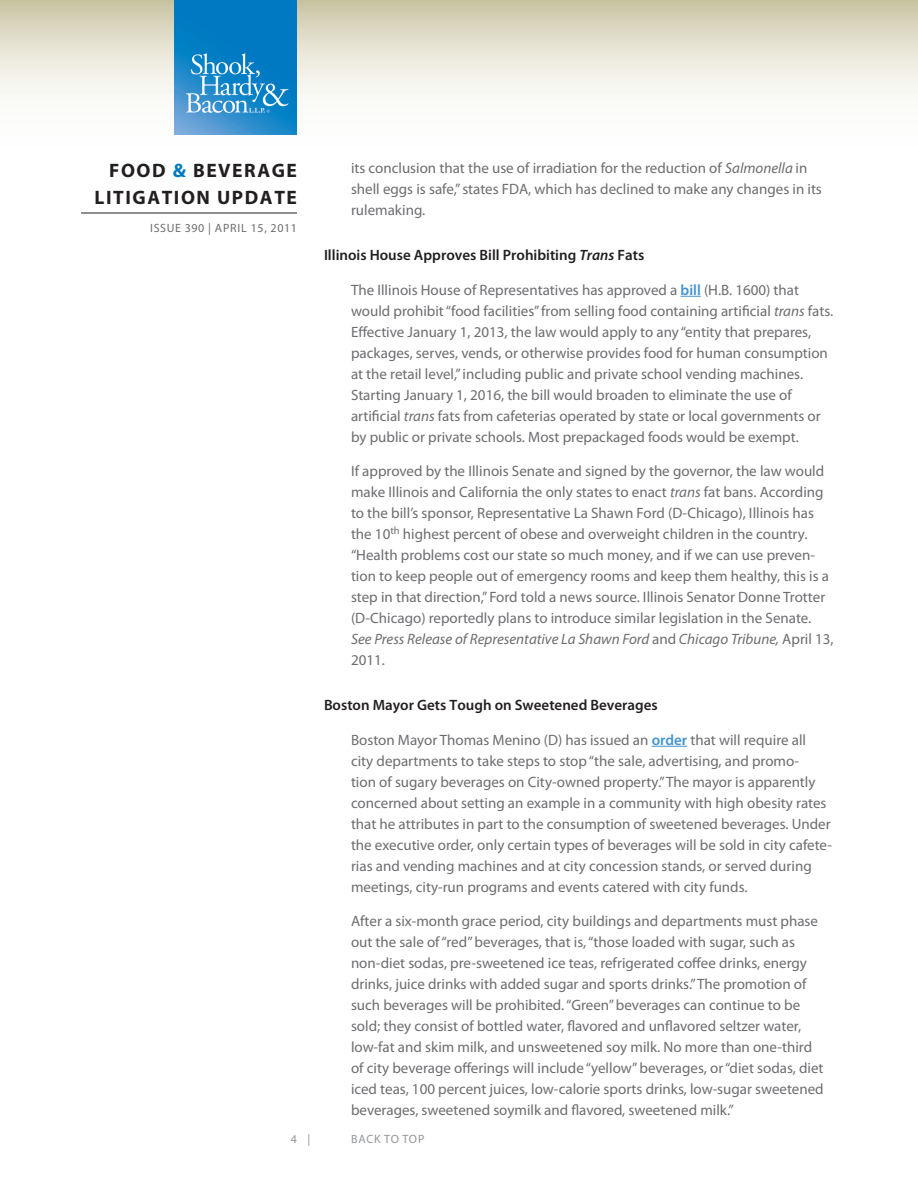
<style>
.page{position:relative;width:918px;height:1188px;background:#fff}
.page>*{position:absolute;margin:0;border:0;box-sizing:border-box;transform-origin:0 0}
.t1{font:700 19.5px/27px "Myriad Pro";letter-spacing:.08em;color:#231f20;text-align:right}
.Body{font:15px/21px "Myriad Pro";color:#6c6d70}
.Subhead{font:600 15px "Myriad Pro";color:#231f20}
.t2{font:12px "Myriad Pro";letter-spacing:.05em;color:#6c6d70}
.t3{font:12px "Myriad Pro";letter-spacing:.06em;color:#939598}
.s1{color:#0079c2}
.s2{font-style:italic}
.s3{font-weight:600;color:#4393cf}
</style>
<div class="page">
<svg style="left:0;top:0;width:918px;height:135px"></svg>
<hr style="left:81px;top:213px;width:216px;height:1px;background:#231f20">
<img style="left:175px;top:0;width:122px;height:135px">
<svg style="left:681px;top:296px;width:20px;height:1px"></svg>
<hr style="left:652px;top:746px;width:35px;height:1px;background:#4393cf">
<h1 class="t1" style="left:94px;top:156px;width:204px">FOOD <span class="s1">&amp;</span> BEVERAGE<br>LITIGATION UPDATE</h1>
<p class="t2" style="left:150px;top:221px;width:148px">ISSUE 390 | APRIL 15, 2011</p>
<p class="Body" style="left:351px;top:157px;width:472px">its conclusion that the use of irradiation for the reduction of <span class="s2">Salmonella</span> in shell eggs is safe,” states FDA, which has declined to make any changes in its rulemaking.</p>
<p class="Subhead" style="left:324px;top:246px;width:322px">Illinois House Approves Bill Prohibiting <span class="s2">Trans</span> Fats</p>
<p class="Body" style="left:351px;top:279px;width:484px">The Illinois House of Representatives has approved a <span class="s3">bill</span> (H.B. 1600) that would prohibit “food facilities” from selling food containing artificial <span class="s2">trans</span> fats.<br>Effective January 1, 2013, the law would apply to any “entity that prepares, packages, serves, vends, or otherwise provides food for human consumption at the retail level,” including public and private school vending machines.<br>Starting January 1, 2016, the bill would broaden to eliminate the use of artificial <span class="s2">trans</span> fats from cafeterias operated by state or local governments or by public or private schools. Most prepackaged foods would be exempt.</p>
<p class="Body" style="left:351px;top:460px;width:484px">If approved by the Illinois Senate and signed by the governor, the law would make Illinois and California the only states to enact <span class="s2">trans</span> fat bans. According to the bill’s sponsor, Representative La Shawn Ford (D-Chicago), Illinois has the 10<sup>th</sup> highest percent of obese and overweight children in the country. “Health problems cost our state so much money, and if we can use preven&shy;tion to keep people out of emergency rooms and keep them healthy, this is a step in that direction,” Ford told a news source. Illinois Senator Donne Trotter (D-Chicago) reportedly plans to introduce similar legislation in the Senate.<br><span class="s2">See Press Release of Representative La Shawn Ford</span> and <span class="s2">Chicago Tribune,</span> April 13, 2011.</p>
<p class="Subhead" style="left:324px;top:696px;width:335px">Boston Mayor Gets Tough on Sweetened Beverages</p>
<p class="Body" style="left:351px;top:729px;width:483px">Boston Mayor Thomas Menino (D) has issued an <span class="s3">order</span> that will require all city departments to take steps to stop “the sale, advertising, and promo-<br>tion of sugary beverages on City-owned property.” The mayor is apparently concerned about setting an example in a community with high obesity rates that he attributes in part to the consumption of sweetened beverages. Under the executive order, only certain types of beverages will be sold in city cafete&shy;rias and vending machines and at city concession stands, or served during meetings, city-run programs and events catered with city funds.</p>
<p class="Body" style="left:351px;top:910px;width:474px">After a six-month grace period, city buildings and departments must phase out the sale of “red” beverages, that is, “those loaded with sugar, such as non-diet sodas, pre-sweetened ice teas, refrigerated coffee drinks, energy drinks, juice drinks with added sugar and sports drinks.” The promotion of such beverages will be prohibited. “Green” beverages can continue to be sold; they consist of bottled water, flavored and unflavored seltzer water, low-fat and skim milk, and unsweetened soy milk. No more than one-third of city beverage offerings will include “yellow” beverages, or “diet sodas, diet iced teas, 100 percent juices, low-calorie sports drinks, low-sugar sweetened beverages, sweetened soymilk and flavored, sweetened milk.”</p>
<p class="t3" style="left:291px;top:1132px;width:21px">4 |</p>
<p class="t3" style="left:351px;top:1132px;width:75px">BACK TO TOP</p>
</div>
